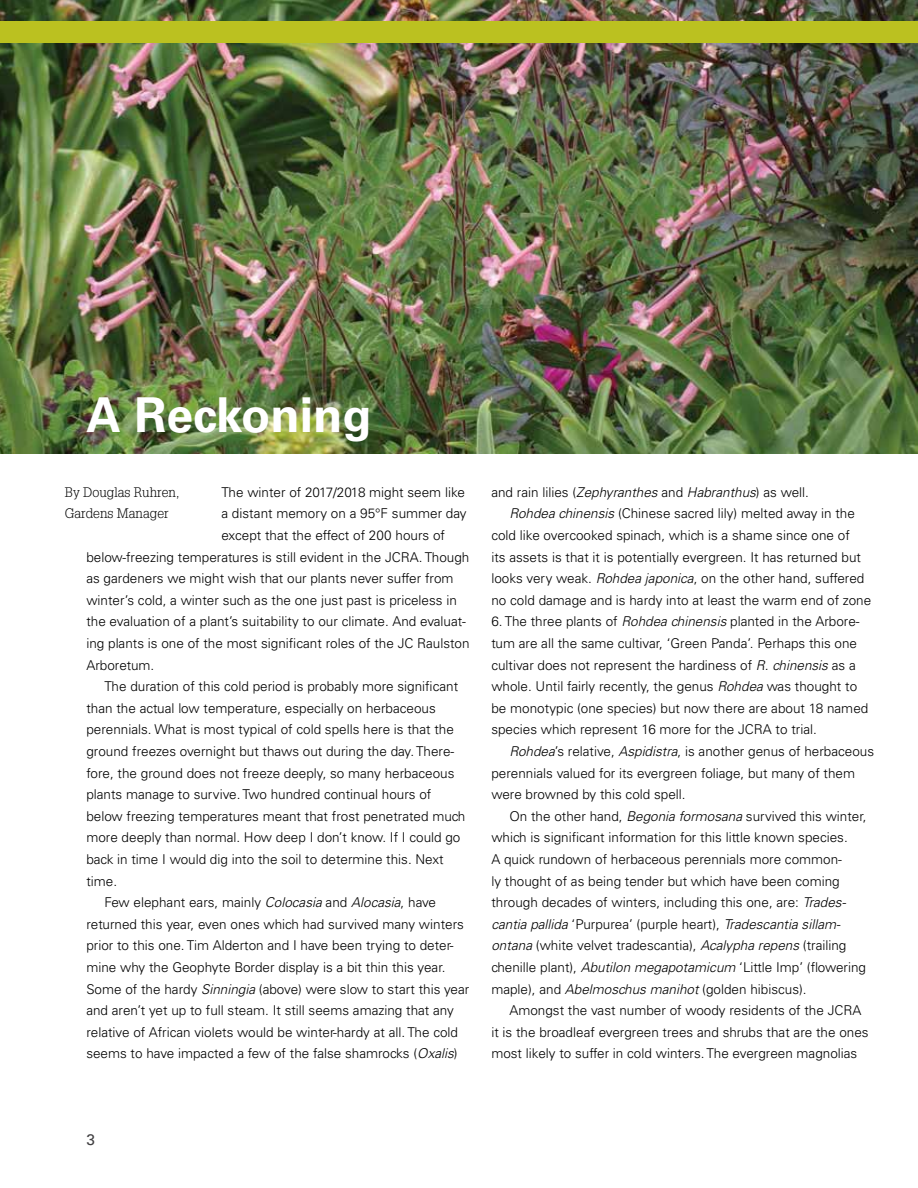
<style>
.page{position:relative;width:918px;height:1188px;background:#fff}
.page>*{position:absolute;margin:0;border:0;box-sizing:border-box;transform-origin:0 0}
.t1{font:700 48px "Univers LT Std";color:#fff}
.t2{font:15.3px "Univers LT Std";color:#414042}
.t3{font:300 13.5px/21.6px "Univers LT Std";color:#000}
.t4{font:300 13.5px/21.6px "Glypha LT Std";color:#000}
.s1{font-style:italic}
</style>
<div class="page">
<img style="left:0;top:0;width:918px;height:454px">
<div style="left:0;top:22px;width:918px;height:21px;background:#bbc120"></div>
<h1 class="t1" style="left:86px;top:387px;width:287px">A Reckoning</h1>
<p class="t3" style="left:221px;top:481px;width:245px">The winter of 2017/2018 might seem like</p>
<p class="t3" style="left:221px;top:503px;width:247px">a distant memory on a 95°F summer day</p>
<p class="t3" style="left:221px;top:524px;width:225px">except that the effect of 200 hours of</p>
<p class="t3" style="left:86px;top:546px;width:385px">below-freezing temperatures is still evident in the JCRA. Though</p>
<p class="t3" style="left:86px;top:568px;width:369px">as gardeners we might wish that our plants never suffer from</p>
<p class="t3" style="left:86px;top:589px;width:372px">winter’s cold, a winter such as the one just past is priceless in</p>
<p class="t3" style="left:86px;top:611px;width:381px">the evaluation of a plant’s suitability to our climate. And evaluat-</p>
<p class="t3" style="left:86px;top:632px;width:385px">ing plants is one of the most significant roles of the JC Raulston</p>
<p class="t3" style="left:86px;top:654px;width:69px">Arboretum.</p>
<p class="t3" style="left:104px;top:676px;width:355px">The duration of this cold period is probably more significant</p>
<p class="t3" style="left:86px;top:697px;width:351px">than the actual low temperature, especially on herbaceous</p>
<p class="t3" style="left:86px;top:719px;width:369px">perennials. What is most typical of cold spells here is that the</p>
<p class="t3" style="left:86px;top:740px;width:369px">ground freezes overnight but thaws out during the day. There-</p>
<p class="t3" style="left:86px;top:762px;width:370px">fore, the ground does not freeze deeply, so many herbaceous</p>
<p class="t3" style="left:86px;top:784px;width:346px">plants manage to survive. Two hundred continual hours of</p>
<p class="t3" style="left:86px;top:805px;width:381px">below freezing temperatures meant that frost penetrated much</p>
<p class="t3" style="left:86px;top:827px;width:376px">more deeply than normal. How deep I don’t know. If I could go</p>
<p class="t3" style="left:86px;top:848px;width:359px">back in time I would dig into the soil to determine this. Next</p>
<p class="t3" style="left:86px;top:870px;width:32px">time.</p>
<p class="t3" style="left:104px;top:892px;width:333px">Few elephant ears, mainly <span class="s1">Colocasia</span> and <span class="s1">Alocasia</span>, have</p>
<p class="t3" style="left:86px;top:913px;width:379px">returned this year, even ones which had survived many winters</p>
<p class="t3" style="left:86px;top:935px;width:369px">prior to this one. Tim Alderton and I have been trying to deter-</p>
<p class="t3" style="left:86px;top:956px;width:361px">mine why the Geophyte Border display is a bit thin this year.</p>
<p class="t3" style="left:86px;top:978px;width:385px">Some of the hardy <span class="s1">Sinningia</span> (above) were slow to start this year</p>
<p class="t3" style="left:86px;top:1000px;width:369px">and aren’t yet up to full steam. It still seems amazing that any</p>
<p class="t3" style="left:86px;top:1021px;width:373px">relative of African violets would be winter-hardy at all. The cold</p>
<p class="t3" style="left:86px;top:1043px;width:373px">seems to have impacted a few of the false shamrocks (<span class="s1">Oxalis</span>)</p>
<p class="t4" style="left:65px;top:481px;width:116px">By Douglas Ruhren,<br>Gardens Manager</p>
<p class="t3" style="left:491px;top:481px;width:319px">and rain lilies (<span class="s1">Zephyranthes</span> and <span class="s1">Habranthus</span>) as well.</p>
<p class="t3" style="left:509px;top:503px;width:347px"><span class="s1">Rohdea chinensis</span> (Chinese sacred lily) melted away in the</p>
<p class="t3" style="left:491px;top:524px;width:360px">cold like overcooked spinach, which is a shame since one of</p>
<p class="t3" style="left:491px;top:546px;width:371px">its assets is that it is potentially evergreen. It has returned but</p>
<p class="t3" style="left:491px;top:568px;width:374px">looks very weak. <span class="s1">Rohdea japonica</span>, on the other hand, suffered</p>
<p class="t3" style="left:491px;top:589px;width:381px">no cold damage and is hardy into at least the warm end of zone</p>
<p class="t3" style="left:491px;top:611px;width:378px">6. The three plants of <span class="s1">Rohdea chinensis</span> planted in the Arbore&shy;tum are all the same cultivar, ‘Green Panda’. Perhaps this one cultivar does not represent the hardiness of <span class="s1">R. chinensis</span> as a whole. Until fairly recently, the genus <span class="s1">Rohdea</span> was thought to be monotypic (one species) but now there are about 18 named species which represent 16 more for the JCRA to trial.</p>
<p class="t3" style="left:491px;top:740px;width:384px;text-indent:18px"><span class="s1">Rohdea</span>’s relative, <span class="s1">Aspidistra</span>, is another genus of herbaceous perennials valued for its evergreen foliage, but many of them were browned by this cold spell.</p>
<p class="t3" style="left:491px;top:805px;width:377px;text-indent:18px">On the other hand, <span class="s1">Begonia formosana</span> survived this winter, which is significant information for this little known species.<br>A quick rundown of herbaceous perennials more common-<br>ly thought of as being tender but which have been coming through decades of winters, including this one, are: <span class="s1">Trades&shy;cantia pallida</span> ‘Purpurea’ (purple heart), <span class="s1">Tradescantia sillam&shy;ontana</span> (white velvet tradescantia), <span class="s1">Acalypha repens</span> (trailing chenille plant), <span class="s1">Abutilon megapotamicum</span> ‘Little Imp’ (flowering maple), and <span class="s1">Abelmoschus manihot</span> (golden hibiscus).</p>
<p class="t3" style="left:491px;top:1000px;width:379px;text-indent:18px">Amongst the vast number of woody residents of the JCRA it is the broadleaf evergreen trees and shrubs that are the ones most likely to suffer in cold winters. The evergreen magnolias</p>
<p class="t2" style="left:86px;top:1130px;width:10px">3</p>
</div>
